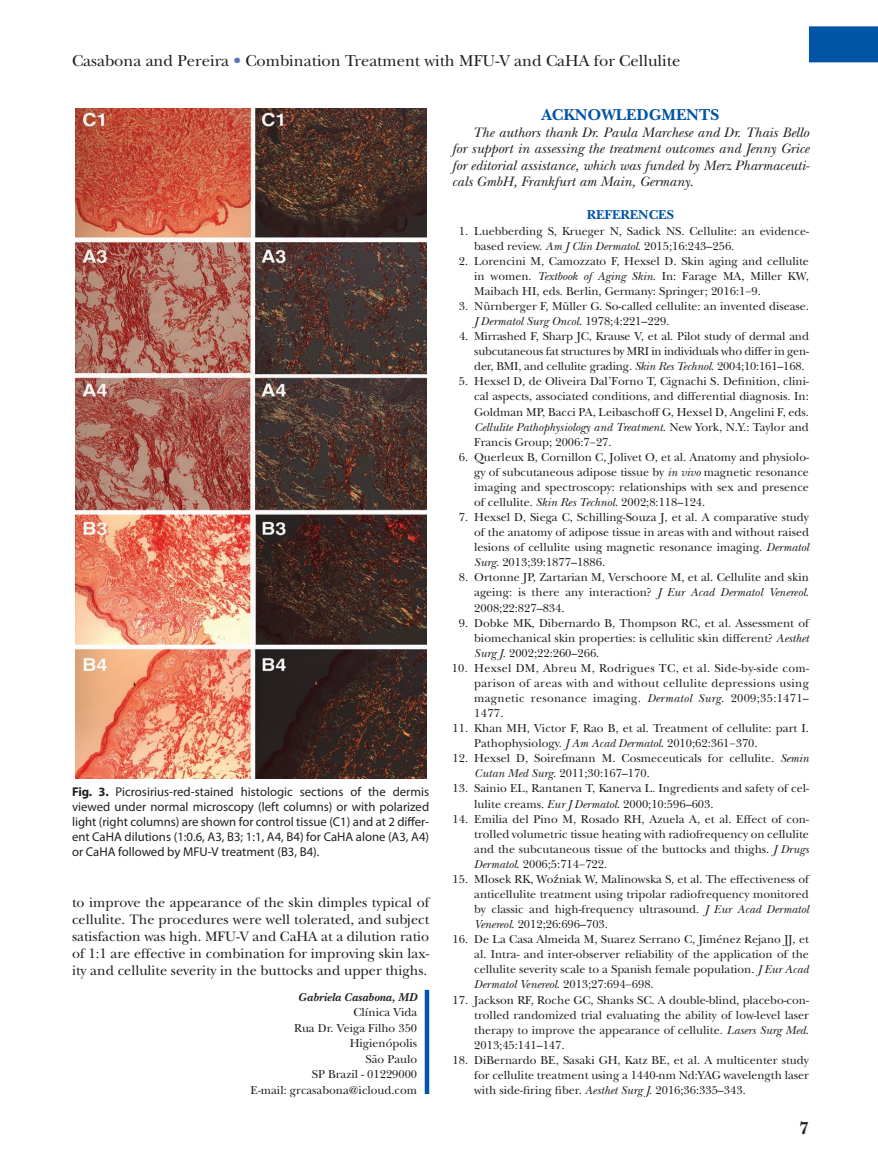
<style>
.page{position:relative;width:878px;height:1175px;background:#fff}
.page>*{position:absolute;margin:0;border:0;box-sizing:border-box;transform-origin:0 0}
.t1{font:700 18px "New Baskerville";color:#231f20}
.t2{font:16.5px "New Baskerville";color:#231f20}
.t3{font:700 16.5px "New Baskerville";color:#0154a6}
.t4{font:14.25px/17.1px "New Baskerville";color:#231f20;text-align:justify}
.t5{font:italic 14.25px/16.5px "New Baskerville";color:#231f20;text-align:justify}
.t6{font:700 13.5px "New Baskerville";color:#0154a6}
.t7{font:12.75px/15px "Myriad Pro";color:#231f20;text-align:justify}
.t8{font:12px/15px "New Baskerville";color:#231f20;text-align:justify}
.t9{font:italic 700 12px "New Baskerville";color:#231f20}
.s1{color:#5876ba}
.s2{font-weight:700}
.s3{font-style:italic}
.s4{font-family:"Gandhari Unicode"}
</style>
<div class="page">
<div style="left:808px;top:26px;width:70px;height:36px;background:#0154a6"></div>
<div style="left:424px;top:989px;width:5px;height:105px;background:#0154a6"></div>
<img style="left:75px;top:108px;width:351px;height:670px">
<h2 class="t2" style="left:72px;top:51px;width:610px">Casabona and Pereira <span class="s1">•</span> Combination Treatment with MFU-V and CaHA for Cellulite</h2>
<p class="t7" style="left:72px;top:784px;width:358px"><span class="s2">Fig. 3.</span> Picrosirius-red-stained histologic sections of the dermis viewed under normal microscopy (left columns) or with polarized light (right columns) are shown for control tissue (C1) and at 2 differ&shy;ent CaHA dilutions (1:0.6, A3, B3; 1:1, A4, B4) for CaHA alone (A3, A4) or CaHA followed by MFU-V treatment (B3, B4).</p>
<p class="t4" style="left:72px;top:893px;width:359px">to improve the appearance of the skin dimples typical of cellulite. The procedures were well tolerated, and subject satisfaction was high. MFU-V and CaHA at a dilution ratio of 1:1 are effective in combination for improving skin lax&shy;ity and cellulite severity in the buttocks and upper thighs.</p>
<p class="t9" style="left:298px;top:989px;width:121px">Gabriela Casabona, MD</p>
<p class="t8" style="left:250px;top:1004px;width:168px;line-height:15.6px;text-align:right">Clínica Vida<br>Rua Dr. Veiga Filho 350<br>Higienópolis<br>São Paulo<br>SP Brazil - 01229000<br>E-mail: grcasabona@icloud.com</p>
<h2 class="t3" style="left:541px;top:105px;width:179px">ACKNOWLEDGMENTS</h2>
<p class="t5" style="left:451px;top:124px;width:359px;text-indent:21px">The authors thank Dr. Paula Marchese and Dr. Thais Bello for support in assessing the treatment outcomes and Jenny Grice for editorial assistance, which was funded by Merz Pharmaceuti&shy;cals GmbH, Frankfurt am Main, Germany.</p>
<p class="t6" style="left:586px;top:207px;width:89px">REFERENCES</p>
<p class="t8" style="left:474px;top:223px;width:336px;text-indent:-15px">1. Luebberding S, Krueger N, Sadick NS. Cellulite: an evidence&shy;based review. <span class="s3">Am J Clin Dermatol</span>. 2015;16:243–256.</p>
<p class="t8" style="left:474px;top:253px;width:336px;text-indent:-15px">2. Lorencini M, Camozzato F, Hexsel D. Skin aging and cellulite in women. <span class="s3">Textbook of Aging Skin</span>. In: Farage MA, Miller KW, Maibach HI, eds. Berlin, Germany: Springer; 2016:1−9.</p>
<p class="t8" style="left:474px;top:299px;width:336px;text-indent:-15px">3. Nürnberger F, Müller G. So-called cellulite: an invented disease.<br><span class="s3">J Dermatol Surg Oncol</span>. 1978;4:221–229.</p>
<p class="t8" style="left:474px;top:329px;width:336px;text-indent:-15px">4. Mirrashed F, Sharp JC, Krause V, et al. Pilot study of dermal and subcutaneous fat structures by MRI in individuals who differ in gen&shy;der, BMI, and cellulite grading. <span class="s3">Skin Res Technol</span>. 2004;10:161–168.</p>
<p class="t8" style="left:474px;top:374px;width:336px;text-indent:-15px">5. Hexsel D, de Oliveira Dal’Forno T, Cignachi S. Definition, clini&shy;cal aspects, associated conditions, and differential diagnosis. In:<br>Goldman MP, Bacci PA, Leibaschoff G, Hexsel D, Angelini F, eds.<br><span class="s3">Cellulite Pathophysiology and Treatment</span>. New York, N.Y.: Taylor and Francis Group; 2006:7−27.</p>
<p class="t8" style="left:474px;top:449px;width:336px;text-indent:-15px">6. Querleux B, Cornillon C, Jolivet O, et al. Anatomy and physiolo&shy;gy of subcutaneous adipose tissue by <span class="s3">in vivo</span> magnetic resonance imaging and spectroscopy: relationships with sex and presence of cellulite. <span class="s3">Skin Res Technol</span>. 2002;8:118–124.</p>
<p class="t8" style="left:474px;top:510px;width:336px;text-indent:-15px">7. Hexsel D, Siega C, Schilling-Souza J, et al. A comparative study of the anatomy of adipose tissue in areas with and without raised lesions of cellulite using magnetic resonance imaging. <span class="s3">Dermatol Surg</span>. 2013;39:1877–1886.</p>
<p class="t8" style="left:474px;top:570px;width:336px;text-indent:-15px">8. Ortonne JP, Zartarian M, Verschoore M, et al. Cellulite and skin ageing: is there any interaction? <span class="s3">J Eur Acad Dermatol Venereol</span>.<br>2008;22:827–834.</p>
<p class="t8" style="left:474px;top:615px;width:336px;text-indent:-15px">9. Dobke MK, Dibernardo B, Thompson RC, et al. Assessment of biomechanical skin properties: is cellulitic skin different? <span class="s3">Aesthet Surg J</span>. 2002;22:260–266.</p>
<p class="t8" style="left:474px;top:660px;width:336px;text-indent:-22px">10. Hexsel DM, Abreu M, Rodrigues TC, et al. Side-by-side com&shy;parison of areas with and without cellulite depressions using magnetic resonance imaging. <span class="s3">Dermatol Surg</span>. 2009;35:1471– 1477.</p>
<p class="t8" style="left:474px;top:721px;width:336px;text-indent:-22px">11. Khan MH, Victor F, Rao B, et al. Treatment of cellulite: part I.<br>Pathophysiology. <span class="s3">J Am Acad Dermatol</span>. 2010;62:361−370.</p>
<p class="t8" style="left:474px;top:751px;width:336px;text-indent:-22px">12. Hexsel D, Soirefmann M. Cosmeceuticals for cellulite. <span class="s3">Semin<br>Cutan Med Surg</span>. 2011;30:167–170.</p>
<p class="t8" style="left:474px;top:781px;width:336px;text-indent:-22px">13. Sainio EL, Rantanen T, Kanerva L. Ingredients and safety of cel&shy;lulite creams. <span class="s3">Eur J Dermatol</span>. 2000;10:596–603.</p>
<p class="t8" style="left:474px;top:811px;width:336px;text-indent:-22px">14. Emilia del Pino M, Rosado RH, Azuela A, et al. Effect of con&shy;trolled volumetric tissue heating with radiofrequency on cellulite and the subcutaneous tissue of the buttocks and thighs. <span class="s3">J Drugs Dermatol</span>. 2006;5:714−722.</p>
<p class="t8" style="left:474px;top:871px;width:336px;text-indent:-22px">15. Mlosek RK, Wo<span class="s4">ź</span>niak W, Malinowska S, et al. The effectiveness of anticellulite treatment using tripolar radiofrequency monitored by classic and high-frequency ultrasound. <span class="s3">J Eur Acad Dermatol Venereol</span>. 2012;26:696–703.</p>
<p class="t8" style="left:474px;top:932px;width:336px;text-indent:-22px">16. De La Casa Almeida M, Suarez Serrano C, Jiménez Rejano JJ, et al. Intra- and inter-observer reliability of the application of the cellulite severity scale to a Spanish female population. <span class="s3">J Eur Acad Dermatol Venereol</span>. 2013;27:694−698.</p>
<p class="t8" style="left:474px;top:992px;width:336px;text-indent:-22px">17. Jackson RF, Roche GC, Shanks SC. A double-blind, placebo-con&shy;trolled randomized trial evaluating the ability of low-level laser therapy to improve the appearance of cellulite. <span class="s3">Lasers Surg Med</span>.<br>2013;45:141–147.</p>
<p class="t8" style="left:474px;top:1052px;width:336px;text-indent:-22px">18. DiBernardo BE, Sasaki GH, Katz BE, et al. A multicenter study for cellulite treatment using a 1440-nm Nd:YAG wavelength laser with side-firing fiber. <span class="s3">Aesthet Surg J</span>. 2016;36:335–343.</p>
<h1 class="t1" style="left:799px;top:1118px;width:11px">7</h1>
</div>
